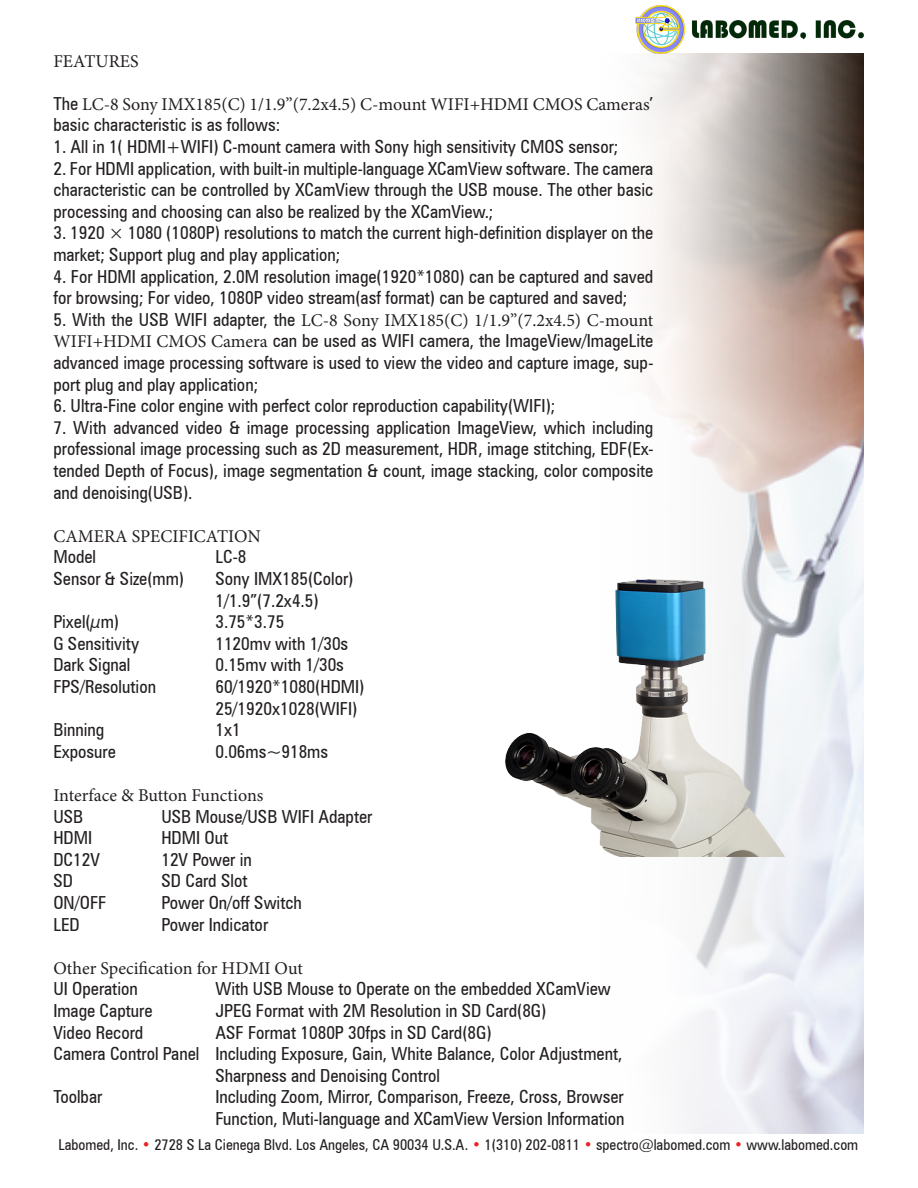
<style>
.page{position:relative;width:918px;height:1188px;background:#fff}
.page>*{position:absolute;margin:0;border:0;box-sizing:border-box;transform-origin:0 0}
.t1{font:condensed 18px/21.6px "Zurich BT";color:#231f20}
.t2{font:18px/21.6px "Minion Pro";color:#231f20}
.t3{font:condensed 15px "Zurich BT";color:#231f20}
.s1{font-family:"Zurich BT";font-stretch:condensed}
.s2{font-family:"Minion Pro";font-stretch:normal}
.s3{color:#ee2123}
</style>
<div class="page">
<img style="left:635px;top:6px;width:229px;height:48px">
<img style="left:636px;top:54px;width:228px;height:1080px">
<img style="left:506px;top:580px;width:279px;height:277px">
<p class="t2" style="left:53px;top:50px;width:87px">FEATURES</p>
<p class="t2" style="left:53px;top:93px;width:601px"><span class="s1">The</span> LC-8 Sony IMX185(C) 1/1.9”(7.2x4.5) C-mount WIFI+HDMI CMOS Cameras<span class="s1">’ basic characteristic is as follows:</span></p>
<p class="t1" style="left:53px;top:136px;width:567px">1. All in 1( HDMI+WIFI) C-mount camera with Sony high sensitivity CMOS sensor;</p>
<p class="t1" style="left:53px;top:157px;width:601px;text-align:justify">2. For HDMI application, with built-in multiple-language XCamView software. The camera characteristic can be controlled by XCamView through the USB mouse. The other basic processing and choosing can also be realized by the XCamView.;</p>
<p class="t1" style="left:53px;top:222px;width:601px">3. 1920 × 1080 (1080P) resolutions to match the current high-definition displayer on the market; Support plug and play application;</p>
<p class="t1" style="left:53px;top:265px;width:601px">4. For HDMI application, 2.0M resolution image(1920*1080) can be captured and saved for browsing; For video, 1080P video stream(asf format) can be captured and saved;</p>
<p class="t1" style="left:53px;top:309px;width:602px;text-align:justify">5. With the USB WIFI adapter, the <span class="s2">LC-8 Sony IMX185(C) 1/1.9”(7.2x4.5) C-mount WIFI+HDMI CMOS Camera</span> can be used as WIFI camera, the ImageView/ImageLite advanced image processing software is used to view the video and capture image, sup&shy;port plug and play application;</p>
<p class="t1" style="left:53px;top:395px;width:504px">6. Ultra-Fine color engine with perfect color reproduction capability(WIFI);</p>
<p class="t1" style="left:53px;top:417px;width:602px;text-align:justify">7. With advanced video &amp; image processing application ImageView, which including professional image processing such as 2D measurement, HDR, image stitching, EDF(Ex&shy;tended Depth of Focus), image segmentation &amp; count, image stacking, color composite and denoising(USB).</p>
<p class="t2" style="left:53px;top:525px;width:209px">CAMERA SPECIFICATION</p>
<p class="t1" style="left:53px;top:546px;width:44px">Model</p>
<p class="t1" style="left:215px;top:546px;width:32px">LC-8</p>
<p class="t1" style="left:53px;top:568px;width:132px">Sensor &amp; Size(mm)</p>
<p class="t1" style="left:215px;top:568px;width:140px">Sony IMX185(Color)</p>
<p class="t1" style="left:215px;top:589px;width:105px">1/1.9”(7.2x4.5)</p>
<p class="t1" style="left:53px;top:611px;width:67px">Pixel(μm)</p>
<p class="t1" style="left:215px;top:611px;width:70px">3.75*3.75</p>
<p class="t1" style="left:53px;top:633px;width:87px">G Sensitivity</p>
<p class="t1" style="left:215px;top:633px;width:134px">1120mv with 1/30s</p>
<p class="t1" style="left:53px;top:654px;width:79px">Dark Signal</p>
<p class="t1" style="left:215px;top:654px;width:130px">0.15mv with 1/30s</p>
<p class="t1" style="left:53px;top:676px;width:104px">FPS/Resolution</p>
<p class="t1" style="left:215px;top:676px;width:151px">60/1920*1080(HDMI)<br>25/1920x1028(WIFI)</p>
<p class="t1" style="left:53px;top:719px;width:53px">Binning</p>
<p class="t1" style="left:215px;top:719px;width:27px">1x1</p>
<p class="t1" style="left:53px;top:741px;width:64px">Exposure</p>
<p class="t1" style="left:215px;top:741px;width:114px">0.06ms~918ms</p>
<p class="t2" style="left:53px;top:785px;width:211px">Interface &amp; Button Functions</p>
<p class="t1" style="left:53px;top:805px;width:31px">USB</p>
<p class="t1" style="left:161px;top:805px;width:213px">USB Mouse/USB WIFI Adapter</p>
<p class="t1" style="left:53px;top:827px;width:40px">HDMI</p>
<p class="t1" style="left:161px;top:827px;width:68px">HDMI Out</p>
<p class="t1" style="left:53px;top:849px;width:48px">DC12V</p>
<p class="t1" style="left:161px;top:849px;width:92px">12V Power in</p>
<p class="t1" style="left:53px;top:870px;width:21px">SD</p>
<p class="t1" style="left:161px;top:870px;width:88px">SD Card Slot</p>
<p class="t1" style="left:53px;top:892px;width:55px">ON/OFF</p>
<p class="t1" style="left:161px;top:892px;width:142px">Power On/off Switch</p>
<p class="t1" style="left:53px;top:913px;width:28px">LED</p>
<p class="t1" style="left:161px;top:913px;width:108px">Power Indicator</p>
<p class="t2" style="left:53px;top:957px;width:251px">Other Specification for HDMI Out</p>
<p class="t1" style="left:53px;top:978px;width:86px">UI Operation</p>
<p class="t1" style="left:215px;top:978px;width:397px">With USB Mouse to Operate on the embedded XCamView</p>
<p class="t1" style="left:53px;top:1000px;width:101px">Image Capture</p>
<p class="t1" style="left:215px;top:1000px;width:333px">JPEG Format with 2M Resolution in SD Card(8G)</p>
<p class="t1" style="left:53px;top:1021px;width:91px">Video Record</p>
<p class="t1" style="left:215px;top:1021px;width:278px">ASF Format 1080P 30fps in SD Card(8G)</p>
<p class="t1" style="left:215px;top:1043px;width:409px;text-indent:-162px">Camera Control Panel Including Exposure, Gain, White Balance, Color Adjustment,<br>Sharpness and Denoising Control</p>
<p class="t1" style="left:53px;top:1086px;width:50px">Toolbar</p>
<p class="t1" style="left:215px;top:1086px;width:411px">Including Zoom, Mirror, Comparison, Freeze, Cross, Browser<br>Function, Muti-language and XCamView Version Information</p>
<p class="t3" style="left:59px;top:1136px;width:801px">Labomed, Inc. <span class="s3">•</span> 2728 S La Cienega Blvd. Los Angeles, CA 90034 U.S.A. <span class="s3">•</span> 1(310) 202-0811 <span class="s3">•</span> spectro@labomed.com <span class="s3">•</span> www.labomed.com</p>
</div>
